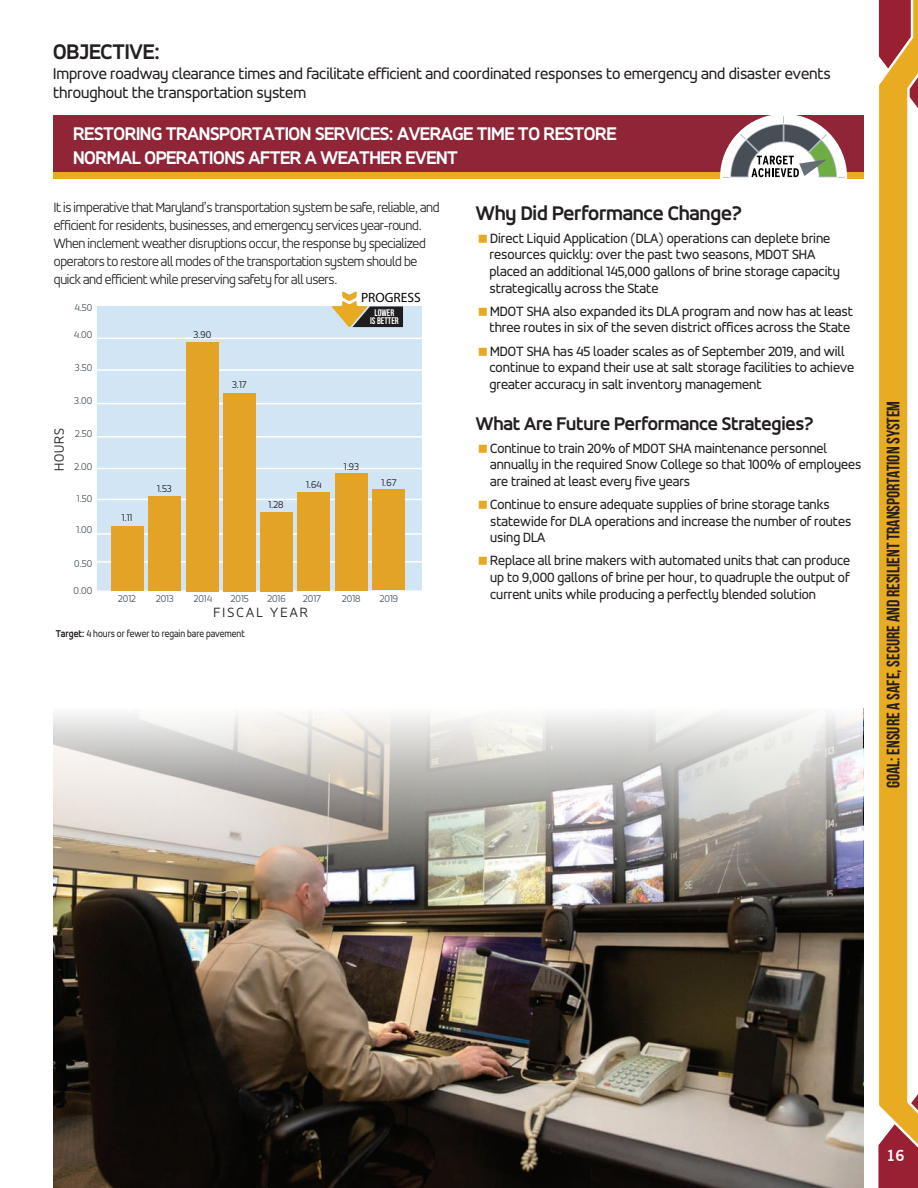
<style>
.page{position:relative;width:918px;height:1188px;background:#fff}
.page>*{position:absolute;margin:0;border:0;box-sizing:border-box;transform-origin:0 0}
.t1{font:700 22.5px "Accord Alt";letter-spacing:-.005em;color:#231f20}
.t2{font:700 21px "Accord Alt";letter-spacing:-.01em;color:#231f20}
.t3{font:700 19.5px/24px "Accord Alt";letter-spacing:-.02em;color:#fff}
.t4{font:700 19.5px "Accord Alt";letter-spacing:-.01em;color:#231f20}
.t5{font:700 18px "Bebas Neue";color:#231f20}
.t6{font:16.5px/19.5px "Accord Alt";letter-spacing:-.005em;color:#231f20}
.t7{font:700 15px "News Gothic BT";color:#fff}
.t8{font:14.25px/16.5px "Accord Alt";color:#231f20}
.t9{font:300 14.25px/18px "Accord Alt";letter-spacing:-.02em;color:#231f20}
.t10{font:300 14.25px "Accord Alt";letter-spacing:.16em;color:#231f20}
.t11{font:13.5px "Bebas Neue";color:#040503}
.t12{font:300 10.5px "Accord Alt";color:#4b5764}
.t13{font:10.5px "Accord Alt";color:#231f20;scale:.9 1}
.t14{font:300 10.5px "Accord Alt";color:#231f20}
.t15{font:700 9.6px/8.9px "Bebas Neue";color:#fff;text-align:center}
.s1{font-weight:700}
</style>
<div class="page">
<svg style="left:878px;top:0;width:40px;height:1188px"></svg>
<div style="left:53px;top:170px;width:811px;height:8px;background:#eaab20"></div>
<div style="left:53px;top:116px;width:811px;height:56px;background:#902538"></div>
<svg style="left:720px;top:115px;width:127px;height:64px"></svg>
<div style="left:95px;top:304px;width:328px;height:288px;background:#d1e5f5;border:2px solid #fff"></div>
<hr style="left:94px;top:304px;width:368px;height:2px;background:#fff">
<hr style="left:94px;top:338px;width:368px;height:1px;background:#fff">
<hr style="left:94px;top:369px;width:368px;height:2px;background:#fff">
<hr style="left:94px;top:403px;width:368px;height:1px;background:#fff">
<hr style="left:94px;top:436px;width:368px;height:2px;background:#fff">
<hr style="left:94px;top:468px;width:368px;height:1px;background:#fff">
<hr style="left:94px;top:499px;width:368px;height:1px;background:#fff">
<hr style="left:94px;top:533px;width:368px;height:2px;background:#fff">
<hr style="left:94px;top:561px;width:368px;height:2px;background:#fff">
<div style="left:111px;top:526px;width:32px;height:65px;background:#e2a326"></div>
<div style="left:149px;top:497px;width:32px;height:94px;background:#e2a326"></div>
<div style="left:187px;top:342px;width:32px;height:250px;background:#e2a326"></div>
<div style="left:223px;top:393px;width:33px;height:198px;background:#e2a326"></div>
<div style="left:298px;top:492px;width:32px;height:99px;background:#e2a326"></div>
<div style="left:260px;top:512px;width:33px;height:79px;background:#e2a326"></div>
<div style="left:335px;top:473px;width:33px;height:117px;background:#e2a326"></div>
<svg style="left:332px;top:291px;width:71px;height:36px"></svg>
<div style="left:373px;top:489px;width:32px;height:101px;background:#e2a326"></div>
<img style="left:54px;top:924px;width:809px;height:264px">
<img style="left:53px;top:714px;width:810px;height:210px">
<h1 class="t1" style="left:53px;top:39px;width:108px">OBJECTIVE:</h1>
<p class="t6" style="left:53px;top:63px;width:779px">Improve roadway clearance times and facilitate efficient and coordinated responses to emergency and disaster events throughout the transportation system</p>
<h3 class="t3" style="left:73px;top:121px;width:545px">RESTORING TRANSPORTATION SERVICES: AVERAGE TIME TO RESTORE<br>NORMAL OPERATIONS AFTER A WEATHER EVENT</h3>
<p class="t9" style="left:54px;top:198px;width:387px">It is imperative that Maryland’s transportation system be safe, reliable, and efficient for residents, businesses, and emergency services year-round.<br>When inclement weather disruptions occur, the response by specialized operators to restore all modes of the transportation system should be quick and efficient while preserving safety for all users.</p>
<h2 class="t2" style="left:476px;top:201px;width:267px">Why Did Performance Change?</h2>
<p class="t8" style="left:489px;top:230px;width:352px">Direct Liquid Application (DLA) operations can deplete brine resources quickly: over the past two seasons, MDOT SHA placed an additional 145,000 gallons of brine storage capacity strategically across the State</p>
<p class="t8" style="left:489px;top:303px;width:365px">MDOT SHA also expanded its DLA program and now has at least three routes in six of the seven district offices across the State</p>
<p class="t8" style="left:489px;top:343px;width:366px">MDOT SHA has 45 loader scales as of September 2019, and will continue to expand their use at salt storage facilities to achieve greater accuracy in salt inventory management</p>
<h3 class="t4" style="left:476px;top:412px;width:339px">What Are Future Performance Strategies?</h3>
<p class="t8" style="left:490px;top:440px;width:373px">Continue to train 20% of MDOT SHA maintenance personnel annually in the required Snow College so that 100% of employees are trained at least every five years</p>
<p class="t8" style="left:490px;top:496px;width:363px">Continue to ensure adequate supplies of brine storage tanks statewide for DLA operations and increase the number of routes using DLA</p>
<p class="t8" style="left:490px;top:553px;width:362px;text-align:justify">Replace all brine makers with automated units that can produce up to 9,000 gallons of brine per hour, to quadruple the output of current units while producing a perfectly blended solution</p>
<p class="t11" style="left:361px;top:289px;width:61px">PROGRESS</p>
<p class="t12" style="left:74px;top:301px;width:19px">4.50</p>
<p class="t15" style="left:370px;top:308px;width:30px">LOWER<br>IS BETTER</p>
<p class="t12" style="left:74px;top:328px;width:20px">4.00</p>
<p class="t14" style="left:193px;top:328px;width:19px">3.90</p>
<p class="t12" style="left:75px;top:361px;width:19px">3.50</p>
<p class="t14" style="left:232px;top:379px;width:16px">3.17</p>
<p class="t12" style="left:74px;top:394px;width:20px">3.00</p>
<p class="t9" style="left:50px;top:471px;width:44px;rotate:-90deg">HOURS</p>
<p class="t12" style="left:75px;top:427px;width:19px">2.50</p>
<p class="t14" style="left:344px;top:460px;width:17px">1.93</p>
<p class="t12" style="left:74px;top:460px;width:19px">2.00</p>
<p class="t14" style="left:382px;top:476px;width:16px">1.67</p>
<p class="t14" style="left:306px;top:479px;width:17px">1.64</p>
<p class="t14" style="left:157px;top:483px;width:16px">1.53</p>
<p class="t12" style="left:77px;top:492px;width:17px">1.50</p>
<p class="t14" style="left:268px;top:498px;width:16px">1.28</p>
<p class="t14" style="left:122px;top:511px;width:12px">1.11</p>
<p class="t12" style="left:76px;top:523px;width:17px">1.00</p>
<p class="t12" style="left:74px;top:558px;width:20px">0.50</p>
<p class="t12" style="left:74px;top:584px;width:20px">0.00</p>
<p class="t12" style="left:118px;top:592px;width:19px">2012</p>
<p class="t12" style="left:156px;top:592px;width:19px">2013</p>
<p class="t12" style="left:194px;top:592px;width:20px">2014</p>
<p class="t12" style="left:231px;top:592px;width:19px">2015</p>
<p class="t12" style="left:267px;top:592px;width:20px">2016</p>
<p class="t12" style="left:303px;top:592px;width:19px">2017</p>
<p class="t12" style="left:342px;top:592px;width:20px">2018</p>
<p class="t10" style="left:213px;top:604px;width:96px">FISCAL YEAR</p>
<p class="t12" style="left:380px;top:592px;width:20px">2019</p>
<p class="t13" style="left:56px;top:627px;width:212px"><span class="s1">Target:</span> 4 hours or fewer to regain bare pavement</p>
<p class="t5" style="left:883px;top:788px;width:389px;rotate:-90deg">GOAL: ENSURE A SAFE, SECURE AND RESILIENT TRANSPORTATION SYSTEM</p>
<p class="t7" style="left:887px;top:1147px;width:20px">16</p>
</div>
